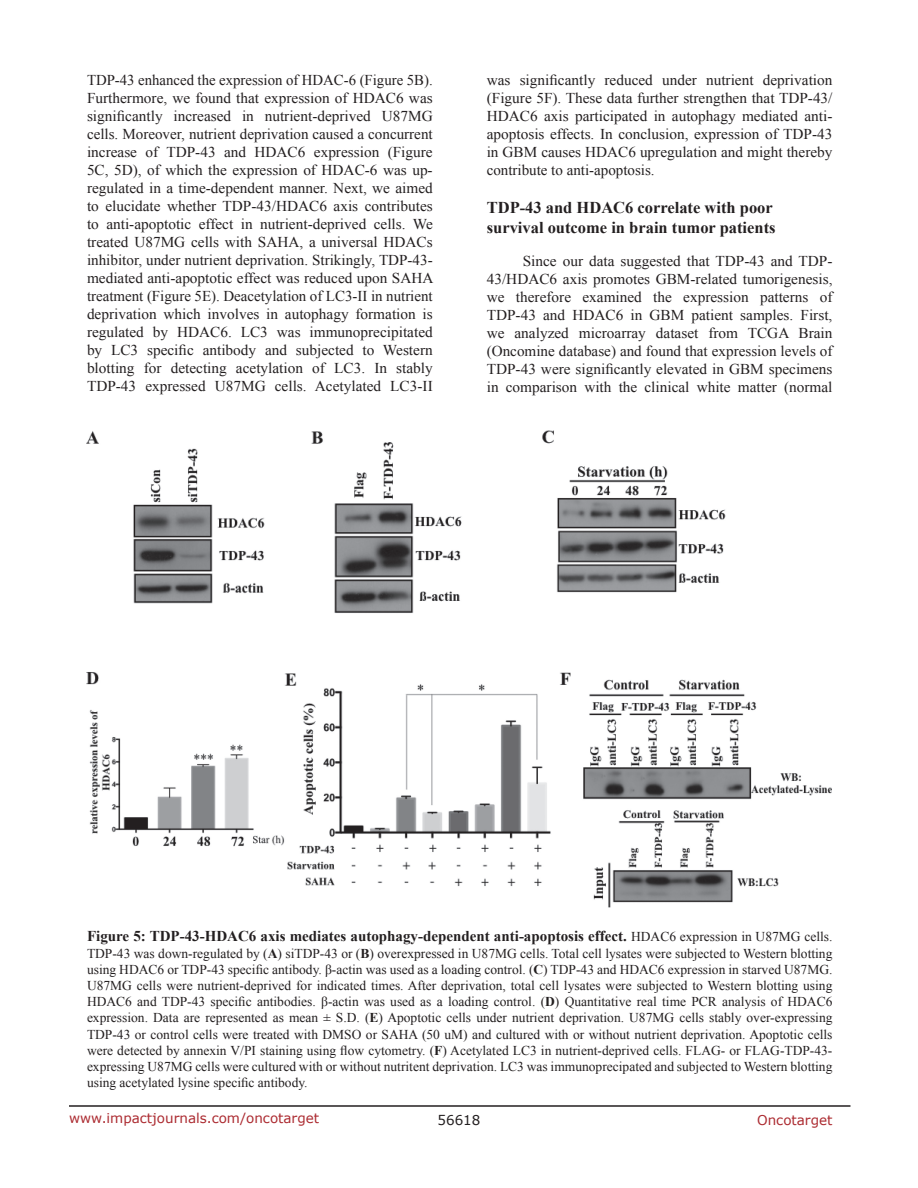
<style>
.page{position:relative;width:918px;height:1188px;background:#fff}
.page>*{position:absolute;margin:0;border:0;box-sizing:border-box;transform-origin:0 0}
.SubHeading_middle{font:700 16.5px/19.8px "Times New Roman";color:#231f20}
.BodyText{font:15px/18px "Times New Roman";color:#231f20;text-align:justify}
.FigureText{font:700 15px "Times New Roman";color:#231f20}
.FigureText-2{font:13.5px/16.2px "Times New Roman";color:#231f20;text-align:justify}
.t1{font:13.5px "Verdana";color:#ac2b31}
.t2{font:13.5px "Verdana";color:#231f20}
.s1{font-weight:400;font-size:13.5px}
.s2{font-weight:700}
</style>
<div class="page">
<hr style="left:69px;top:1105px;width:781px;height:2px;background:#231f20">
<img style="left:86px;top:430px;width:746px;height:478px">
<p class="BodyText" style="left:87px;top:71px;width:348px">TDP-43 enhanced the expression of HDAC-6 (Figure 5B).<br>Furthermore, we found that expression of HDAC6 was significantly increased in nutrient-deprived U87MG cells. Moreover, nutrient deprivation caused a concurrent increase of TDP-43 and HDAC6 expression (Figure 5C, 5D), of which the expression of HDAC-6 was up&shy;regulated in a time-dependent manner. Next, we aimed to elucidate whether TDP-43/HDAC6 axis contributes to anti-apoptotic effect in nutrient-deprived cells. We treated U87MG cells with SAHA, a universal HDACs inhibitor, under nutrient deprivation. Strikingly, TDP-43- mediated anti-apoptotic effect was reduced upon SAHA treatment (Figure 5E). Deacetylation of LC3-II in nutrient deprivation which involves in autophagy formation is regulated by HDAC6. LC3 was immunoprecipitated by LC3 specific antibody and subjected to Western blotting for detecting acetylation of LC3. In stably TDP-43 expressed U87MG cells. Acetylated LC3-II</p>
<p class="BodyText" style="left:487px;top:71px;width:347px">was significantly reduced under nutrient deprivation (Figure 5F). These data further strengthen that TDP-43/ HDAC6 axis participated in autophagy mediated anti&shy;apoptosis effects. In conclusion, expression of TDP-43 in GBM causes HDAC6 upregulation and might thereby contribute to anti-apoptosis.</p>
<p class="SubHeading_middle" style="left:487px;top:197px;width:290px">TDP-43 and HDAC6 correlate with poor survival outcome in brain tumor patients</p>
<p class="BodyText" style="left:487px;top:252px;width:347px;text-indent:36px">Since our data suggested that TDP-43 and TDP-43/HDAC6 axis promotes GBM-related tumorigenesis, we therefore examined the expression patterns of TDP-43 and HDAC6 in GBM patient samples. First, we analyzed microarray dataset from TCGA Brain (Oncomine database) and found that expression levels of TDP-43 were significantly elevated in GBM specimens in comparison with the clinical white matter (normal</p>
<p class="FigureText" style="left:87px;top:926px;width:747px">Figure 5: TDP-43-HDAC6 axis mediates autophagy-dependent anti-apoptosis effect. <span class="s1">HDAC6 expression in U87MG cells.</span></p>
<p class="FigureText-2" style="left:87px;top:945px;width:747px">TDP-43 was down-regulated by (<span class="s2">A</span>) siTDP-43 or (<span class="s2">B</span>) overexpressed in U87MG cells. Total cell lysates were subjected to Western blotting using HDAC6 or TDP-43 specific antibody. β-actin was used as a loading control. (<span class="s2">C</span>) TDP-43 and HDAC6 expression in starved U87MG.<br>U87MG cells were nutrient-deprived for indicated times. After deprivation, total cell lysates were subjected to Western blotting using HDAC6 and TDP-43 specific antibodies. β-actin was used as a loading control. (<span class="s2">D</span>) Quantitative real time PCR analysis of HDAC6 expression. Data are represented as mean ± S.D. (<span class="s2">E</span>) Apoptotic cells under nutrient deprivation. U87MG cells stably over-expressing TDP-43 or control cells were treated with DMSO or SAHA (50 uM) and cultured with or without nutrient deprivation. Apoptotic cells were detected by annexin V/PI staining using flow cytometry. (<span class="s2">F</span>) Acetylated LC3 in nutrient-deprived cells. FLAG- or FLAG-TDP-43- expressing U87MG cells were cultured with or without nutritent deprivation. LC3 was immunoprecipated and subjected to Western blotting using acetylated lysine specific antibody.</p>
<p class="t1" style="left:69px;top:1109px;width:252px">www.impactjournals.com/oncotarget</p>
<p class="t2" style="left:438px;top:1111px;width:44px">56618</p>
<p class="t1" style="left:757px;top:1111px;width:77px">Oncotarget</p>
</div>
